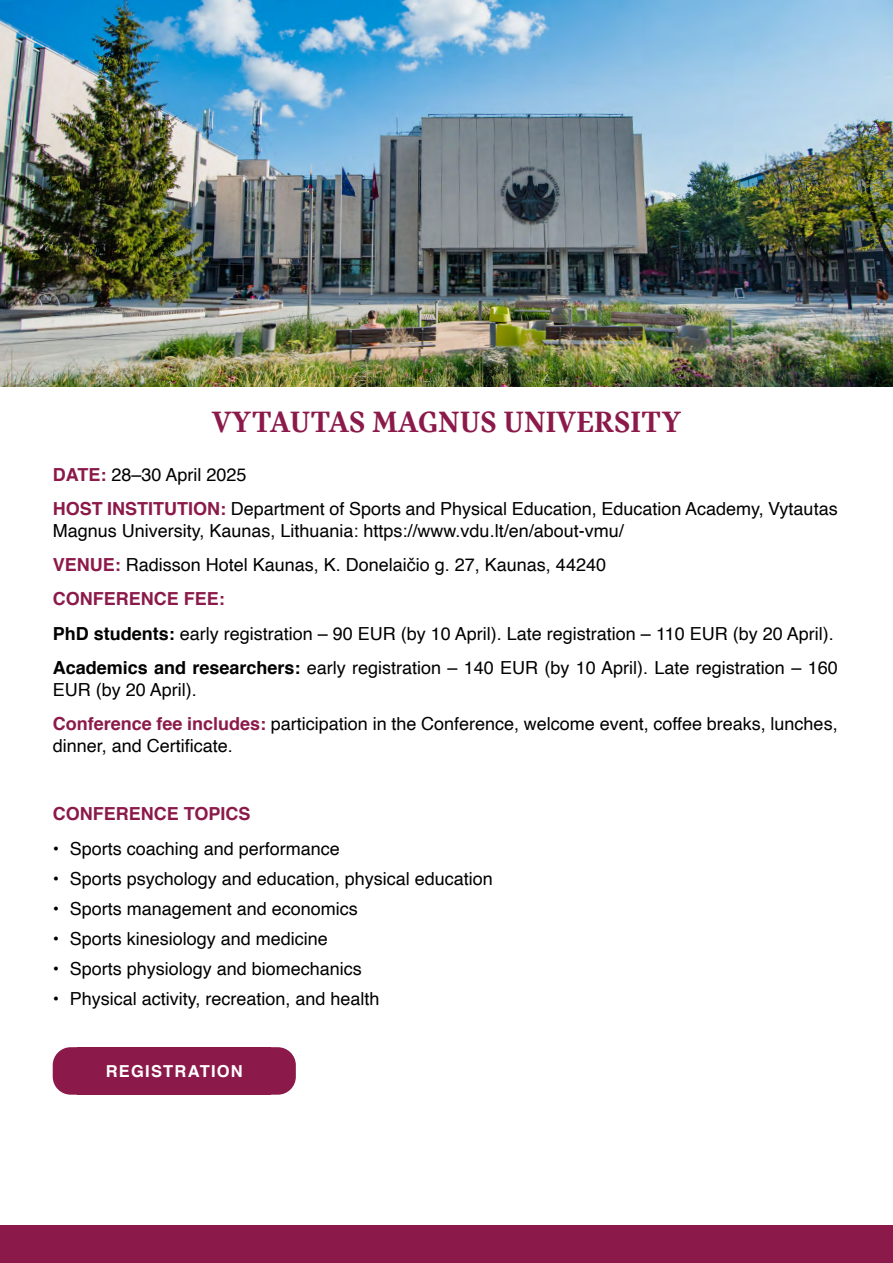
<style>
.page{position:relative;width:893px;height:1263px;background:#fff}
.page>*{position:absolute;margin:0;border:0;box-sizing:border-box;transform-origin:0 0}
.t1{font:700 30px "Pratt Nova Text";color:#8b1a4a}
.t2{font:18px/34.3px "Helvetica";color:#000}
.t3{font:700 18px "Helvetica";color:#8b1a4a}
.t4{font:700 16.5px "Helvetica";letter-spacing:.075em;color:#fff}
.s1{font-weight:700;color:#8b1a4a}
.s2{font-weight:700}
</style>
<div class="page">
<div style="left:0;top:1225px;width:893px;height:38px;background:#8b1a4a"></div>
<img style="left:0;top:0;width:893px;height:386px">
<div style="left:53px;top:1047px;width:243px;height:48px;background:#8b1a4a;border-radius:18px"></div>
<h1 class="t1" style="left:212px;top:406px;width:471px">VYTAUTAS MAGNUS UNIVERSITY</h1>
<p class="t2" style="left:53px;top:458px;width:786px"><span class="s1">DATE:</span> 28–30 April 2025<br><span class="s1">HOST INSTITUTION:</span> Department of Sports and Physical Education, Education Academy, Vytautas</p>
<p class="t2" style="left:53px;top:514px;width:786px">Magnus University, Kaunas, Lithuania: https://www.vdu.lt/en/about-vmu/<br><span class="s1">VENUE:</span> Radisson Hotel Kaunas, K. Donelaičio g. 27, Kaunas, 44240<br><span class="s1">CONFERENCE FEE:<br></span><span class="s2">PhD students:</span> early registration – 90 EUR (by 10 April). Late registration – 110 EUR (by 20 April).<br><span class="s2">Academics and researchers:</span> early registration – 140 EUR (by 10 April). Late registration – 160</p>
<p class="t2" style="left:53px;top:673px;width:786px">EUR (by 20 April).<br><span class="s1">Conference fee includes:</span> participation in the Conference, welcome event, coffee breaks, lunches,</p>
<p class="t2" style="left:53px;top:729px;width:182px">dinner, and Certificate.</p>
<p class="t3" style="left:53px;top:799px;width:199px">CONFERENCE TOPICS</p>
<p class="t2" style="left:53px;top:832px;width:289px">• Sports coaching and performance</p>
<p class="t2" style="left:53px;top:862px;width:442px">• Sports psychology and education, physical education</p>
<p class="t2" style="left:53px;top:892px;width:307px">• Sports management and economics</p>
<p class="t2" style="left:53px;top:922px;width:277px">• Sports kinesiology and medicine</p>
<p class="t2" style="left:53px;top:952px;width:311px">• Sports physiology and biomechanics</p>
<p class="t2" style="left:53px;top:982px;width:328px">• Physical activity, recreation, and health</p>
<p class="t4" style="left:106px;top:1058px;width:139px">REGISTRATION</p>
</div>
